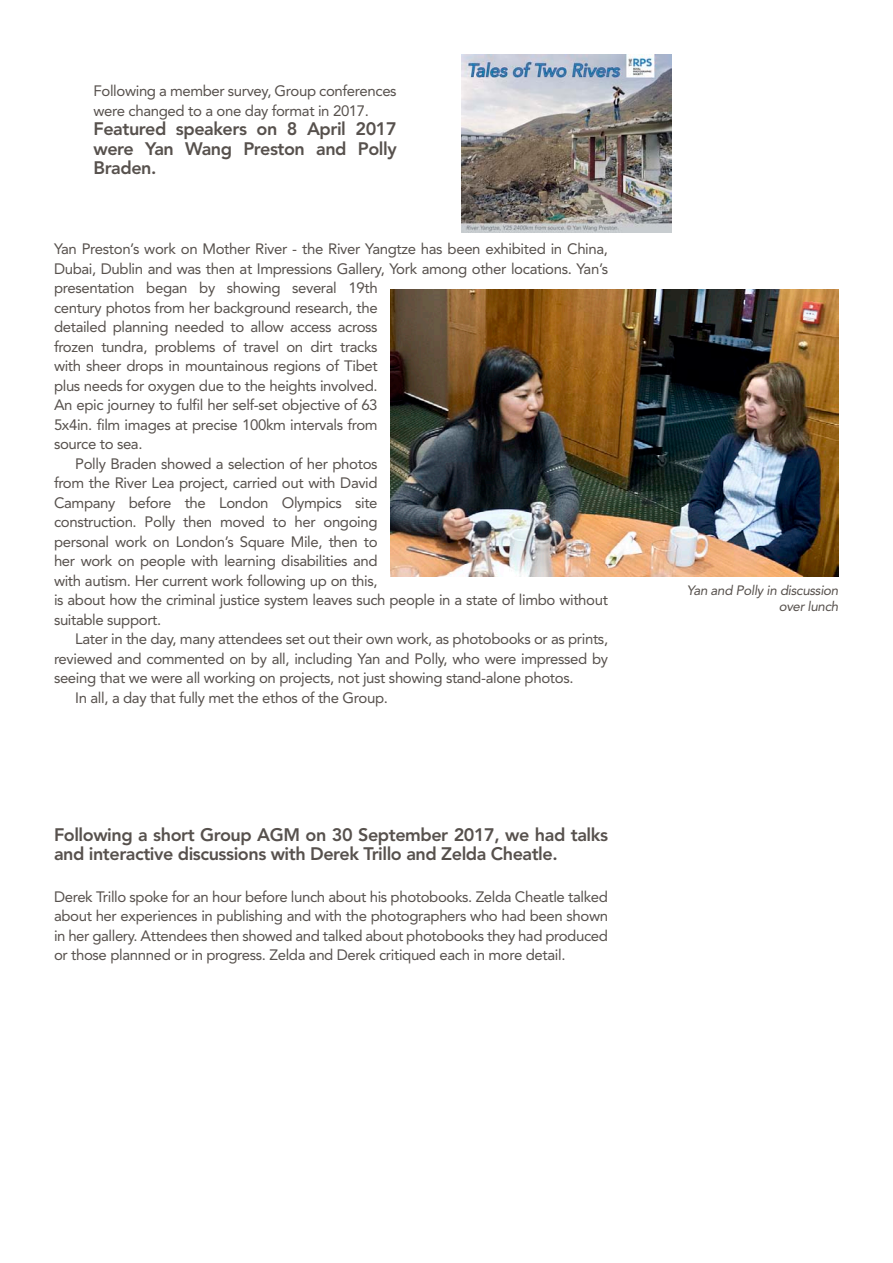
<style>
.page{position:relative;width:893px;height:1263px;background:#fff}
.page>*{position:absolute;margin:0;border:0;box-sizing:border-box;transform-origin:0 0}
.t1{font:800 18px/19.5px "Avenir LT Std";letter-spacing:-.025em;color:#57514d;text-align:justify}
.t2{font:15px/19.5px "Avenir LT Std";letter-spacing:-.025em;color:#57514d}
.t3{font:italic 13.5px/16.2px "Avenir LT Std";letter-spacing:-.025em;color:#57514d;text-align:right}
</style>
<div class="page">
<img style="left:461px;top:54px;width:211px;height:178px">
<img style="left:390px;top:289px;width:449px;height:287px">
<p class="t2" style="left:94px;top:82px;width:305px">Following a member survey, Group conferences were changed to a one day format in 2017.</p>
<p class="t1" style="left:94px;top:119px;width:305px">Featured speakers on 8 April 2017 were Yan Wang Preston and Polly Braden.</p>
<p class="t2" style="left:54px;top:239px;width:556px">Yan Preston’s work on Mother River - the River Yangtze has been exhibited in China,</p>
<p class="t2" style="left:54px;top:259px;width:556px">Dubai, Dublin and was then at Impressions Gallery, York among other locations. Yan’s</p>
<p class="t2" style="left:54px;top:278px;width:325px">presentation began by showing several 19th</p>
<p class="t2" style="left:54px;top:298px;width:325px">century photos from her background research, the</p>
<p class="t2" style="left:54px;top:317px;width:325px">detailed planning needed to allow access across</p>
<p class="t2" style="left:54px;top:337px;width:325px">frozen tundra, problems of travel on dirt tracks</p>
<p class="t2" style="left:54px;top:356px;width:325px">with sheer drops in mountainous regions of Tibet</p>
<p class="t2" style="left:54px;top:376px;width:325px">plus needs for oxygen due to the heights involved.</p>
<p class="t2" style="left:54px;top:395px;width:325px">An epic journey to fulfil her self-set objective of 63</p>
<p class="t2" style="left:54px;top:415px;width:325px">5x4in. film images at precise 100km intervals from</p>
<p class="t2" style="left:54px;top:434px;width:90px">source to sea.</p>
<p class="t2" style="left:75px;top:454px;width:304px">Polly Braden showed a selection of her photos</p>
<p class="t2" style="left:54px;top:473px;width:325px">from the River Lea project, carried out with David</p>
<p class="t2" style="left:54px;top:493px;width:325px">Campany before the London Olympics site</p>
<p class="t2" style="left:54px;top:512px;width:325px">construction. Polly then moved to her ongoing</p>
<p class="t2" style="left:54px;top:532px;width:325px">personal work on London’s Square Mile, then to</p>
<p class="t2" style="left:54px;top:551px;width:325px">her work on people with learning disabilities and</p>
<p class="t2" style="left:54px;top:571px;width:325px">with autism. Her current work following up on this,</p>
<p class="t2" style="left:54px;top:590px;width:556px">is about how the criminal justice system leaves such people in a state of limbo without</p>
<p class="t2" style="left:54px;top:610px;width:109px">suitable support.</p>
<p class="t2" style="left:75px;top:629px;width:534px">Later in the day, many attendees set out their own work, as photobooks or as prints,</p>
<p class="t2" style="left:54px;top:649px;width:556px">reviewed and commented on by all, including Yan and Polly, who were impressed by</p>
<p class="t2" style="left:54px;top:668px;width:521px">seeing that we were all working on projects, not just showing stand-alone photos.</p>
<p class="t2" style="left:75px;top:688px;width:314px">In all, a day that fully met the ethos of the Group.</p>
<p class="t1" style="left:54px;top:825px;width:556px">Following a short Group AGM on 30 September 2017, we had talks and interactive discussions with Derek Trillo and Zelda Cheatle.</p>
<p class="t2" style="left:54px;top:887px;width:556px;text-align:justify">Derek Trillo spoke for an hour before lunch about his photobooks. Zelda Cheatle talked about her experiences in publishing and with the photographers who had been shown in her gallery. Attendees then showed and talked about photobooks they had produced or those plannned or in progress. Zelda and Derek critiqued each in more detail.</p>
<p class="t3" style="left:687px;top:583px;width:153px">Yan and Polly in discussion over lunch</p>
</div>
